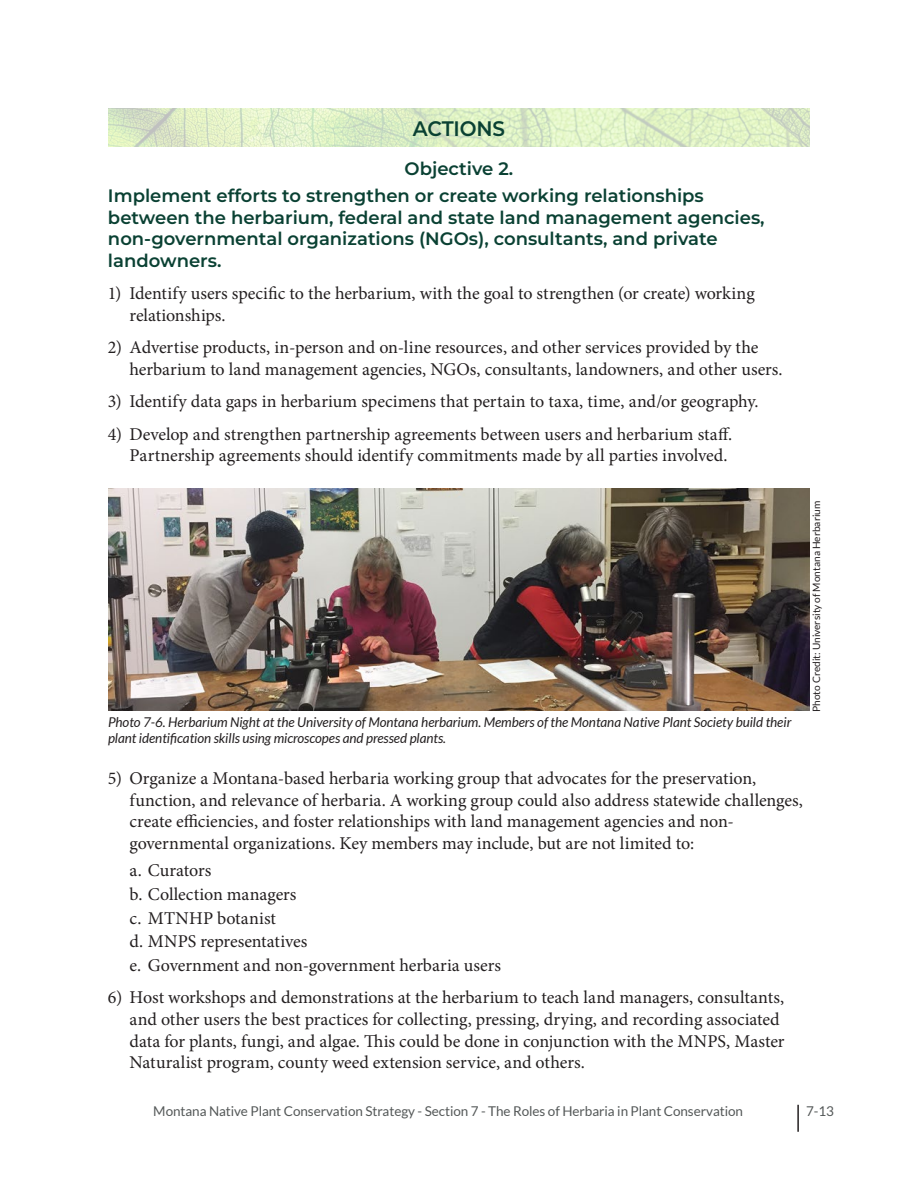
<style>
.page{position:relative;width:918px;height:1188px;background:#fff}
.page>*{position:absolute;margin:0;border:0;box-sizing:border-box;transform-origin:0 0}
.t1{font:600 21px "Montserrat";letter-spacing:-.005em;color:#0a4133;scale:.95 1}
.t2{font:18px/21.6px "Minion Pro";letter-spacing:-.005em;color:#231f20}
.t3{font:600 18px/21.6px "Montserrat";color:#0a4133}
.t4{font:italic 13.5px/16.2px "Lato";letter-spacing:-.005em;color:#231f20}
.t5{font:13.5px "Lato";letter-spacing:-.005em;color:#545858}
.t6{font:10.2px "Lato";color:#231f20}
</style>
<div class="page">
<hr style="left:797px;top:1105px;width:2px;height:27px;background:#231f20">
<img style="left:108px;top:488px;width:702px;height:223px">
<img style="left:108px;top:108px;width:702px;height:39px">
<p class="t1" style="left:413px;top:114px;width:99px">ACTIONS</p>
<p class="t3" style="left:108px;top:154px;width:597px;line-height:27px;text-indent:297px">Objective 2.<br>Implement efforts to strengthen or create working relationships</p>
<p class="t3" style="left:108px;top:206px;width:658px">between the herbarium, federal and state land management agencies, non-governmental organizations (NGOs), consultants, and private landowners.</p>
<p class="t2" style="left:130px;top:283px;width:627px;text-indent:-22px">1) Identify users specific to the herbarium, with the goal to strengthen (or create) working relationships.</p>
<p class="t2" style="left:130px;top:337px;width:655px;text-indent:-22px">2) Advertise products, in-person and on-line resources, and other services provided by the herbarium to land management agencies, NGOs, consultants, landowners, and other users.</p>
<p class="t2" style="left:108px;top:391px;width:652px">3) Identify data gaps in herbarium specimens that pertain to taxa, time, and/or geography.</p>
<p class="t2" style="left:108px;top:423px;width:626px;text-align:right">4) Develop and strengthen partnership agreements between users and herbarium staff.<br>Partnership agreements should identify commitments made by all parties involved.</p>
<p class="t4" style="left:108px;top:714px;width:685px">Photo 7-6. Herbarium Night at the University of Montana herbarium. Members of the Montana Native Plant Society build their plant identification skills using microscopes and pressed plants.</p>
<p class="t2" style="left:130px;top:768px;width:675px;text-indent:-22px">5) Organize a Montana-based herbaria working group that advocates for the preservation, function, and relevance of herbaria. A working group could also address statewide challenges, create efficiencies, and foster relationships with land management agencies and non&shy;governmental organizations. Key members may include, but are not limited to:</p>
<p class="t2" style="left:130px;top:858px;width:373px;line-height:23.7px">a. Curators<br>b. Collection managers<br>c. MTNHP botanist<br>d. MNPS representatives<br>e. Government and non-government herbaria users</p>
<p class="t2" style="left:130px;top:987px;width:656px;text-indent:-22px">6) Host workshops and demonstrations at the herbarium to teach land managers, consultants, and other users the best practices for collecting, pressing, drying, and recording associated data for plants, fungi, and algae. This could be done in conjunction with the MNPS, Master Naturalist program, county weed extension service, and others.</p>
<p class="t6" style="left:811px;top:712px;width:213px;rotate:-90deg">Photo Credit: University of Montana Herbarium</p>
<p class="t5" style="left:153px;top:1103px;width:591px">Montana Native Plant Conservation Strategy - Section 7 - The Roles of Herbaria in Plant Conservation</p>
<p class="t5" style="left:806px;top:1103px;width:29px">7-13</p>
</div>
